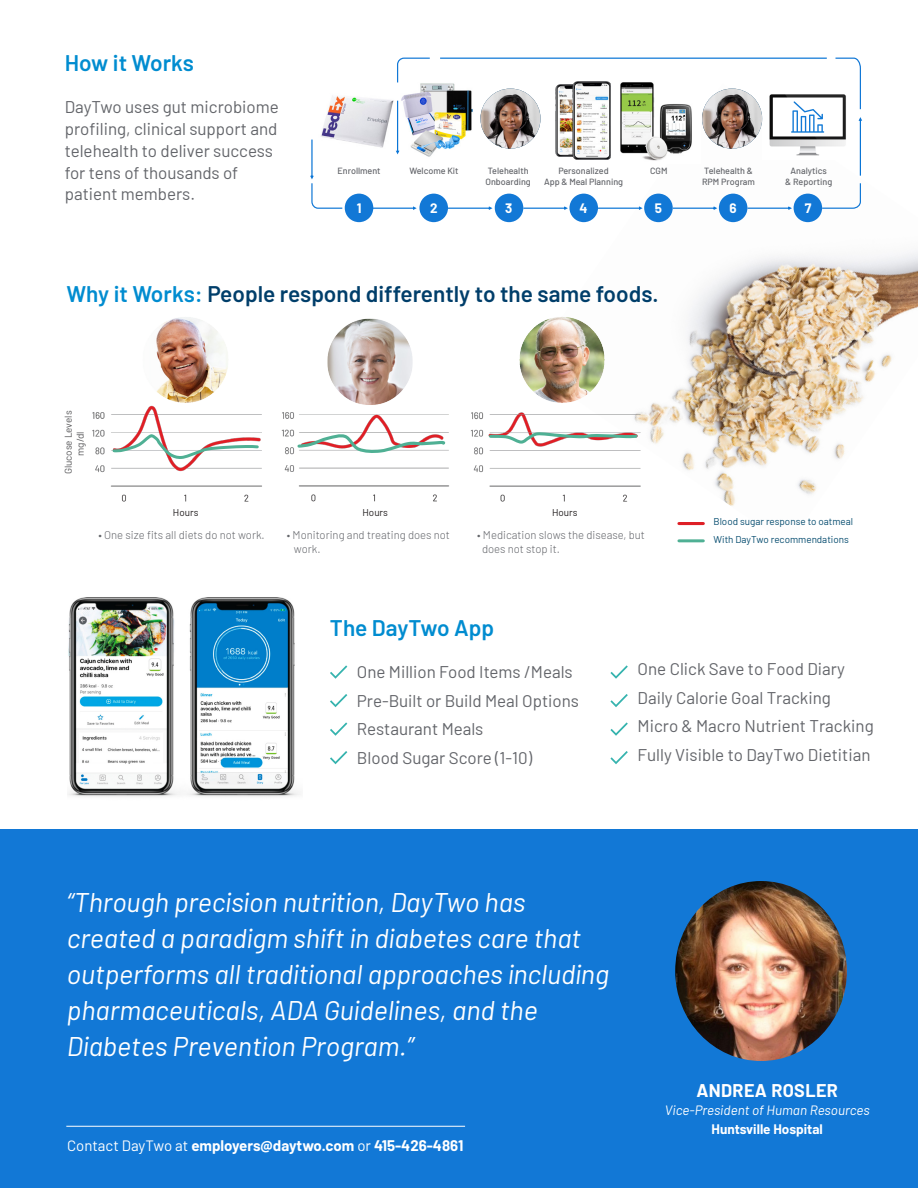
<style>
.page{position:relative;width:918px;height:1188px;background:#fff}
.page>*{position:absolute;margin:0;border:0;box-sizing:border-box;transform-origin:0 0}
.t1{font:italic 27px/36px "Barlow";color:#fff}
.t2{font:600 22.65px "Barlow";color:#003e6a}
.t3{font:600 22.65px "Barlow";color:#008cd0}
.t4{font:700 18px "Barlow";letter-spacing:.02em;color:#fff}
.t5{font:16.95px/21.8px "Barlow";color:#63656a}
.t6{font:700 15px "Barlow";color:#fff}
.t7{font:italic 13.5px "Barlow";color:#fff}
.t8{font:700 13.5px "Barlow";color:#fff}
.t9{font:700 13.35px "Barlow";color:#fff}
.t10{font:300 11.25px/13.5px "Barlow";color:#63656a}
.t11{font:9.9px "Barlow";color:#074d70}
.t12{font:9.9px/11.9px "Barlow";color:#58585a;text-align:center}
.t13{font:9.9px "Barlow";color:#231f20}
.t14{font:500 9px/10.8px "Barlow";color:#63656a}
.s1{color:#008cd0}
.s2{font-style:inherit}
.s3{font-weight:400}
</style>
<div class="page">
<div style="left:0;top:829px;width:918px;height:359px;background:#1278d6"></div>
<img style="left:68px;top:597px;width:232px;height:200px">
<img style="left:576px;top:120px;width:342px;height:423px">
<hr style="left:679px;top:522px;width:24px;height:3px;background:#de1f26">
<img style="left:156px;top:317px;width:72px;height:86px">
<img style="left:327px;top:319px;width:86px;height:85px">
<img style="left:92px;top:405px;width:170px;height:97px">
<img style="left:281px;top:404px;width:168px;height:98px">
<img style="left:470px;top:404px;width:175px;height:101px">
<img style="left:519px;top:317px;width:87px;height:87px">
<svg style="left:111px;top:431px;width:150px;height:30px"></svg>
<svg style="left:296px;top:433px;width:148px;height:23px"></svg>
<svg style="left:487px;top:430px;width:152px;height:15px"></svg>
<hr style="left:679px;top:539px;width:24px;height:3px;background:#4fb094">
<svg style="left:330px;top:694px;width:17px;height:13px"></svg>
<svg style="left:330px;top:722px;width:17px;height:14px"></svg>
<svg style="left:330px;top:751px;width:17px;height:13px"></svg>
<svg style="left:330px;top:665px;width:17px;height:14px"></svg>
<svg style="left:610px;top:694px;width:18px;height:13px"></svg>
<svg style="left:610px;top:722px;width:18px;height:14px"></svg>
<svg style="left:610px;top:751px;width:18px;height:13px"></svg>
<svg style="left:610px;top:665px;width:18px;height:14px"></svg>
<hr style="left:66px;top:1126px;width:399px;height:1px;background:#fff">
<img style="left:675px;top:881px;width:172px;height:180px">
<div style="left:644px;top:194px;width:29px;height:28px;background:#1278d6;border-radius:50%"></div>
<div style="left:345px;top:194px;width:28px;height:28px;background:#1278d6;border-radius:50%"></div>
<div style="left:419px;top:194px;width:29px;height:28px;background:#1278d6;border-radius:50%"></div>
<div style="left:495px;top:194px;width:28px;height:28px;background:#1278d6;border-radius:50%"></div>
<div style="left:569px;top:194px;width:29px;height:28px;background:#1278d6;border-radius:50%"></div>
<div style="left:719px;top:194px;width:28px;height:28px;background:#1278d6;border-radius:50%"></div>
<div style="left:794px;top:194px;width:28px;height:28px;background:#1278d6;border-radius:50%"></div>
<svg style="left:310px;top:57px;width:552px;height:153px"></svg>
<img style="left:480px;top:89px;width:61px;height:60px;border-radius:30px">
<img style="left:702px;top:89px;width:60px;height:60px;border-radius:30px">
<p class="t3" style="left:65px;top:47px;width:131px">How it Works</p>
<p class="t5" style="left:65px;top:95px;width:215px">DayTwo uses gut microbiome profiling, clinical support and telehealth to deliver success for tens of thousands of patient members.</p>
<p class="t14" style="left:337px;top:165px;width:45px">Enrollment</p>
<p class="t14" style="left:409px;top:165px;width:51px">Welcome Kit</p>
<p class="t14" style="left:486px;top:165px;width:47px">Telehealth<br>Onboarding</p>
<p class="t14" style="left:544px;top:165px;width:81px;text-align:center">Personalized<br>App &amp; Meal Planning</p>
<p class="t14" style="left:650px;top:165px;width:19px">CGM</p>
<p class="t14" style="left:702px;top:165px;width:54px">Telehealth &amp;<br>RPM Program</p>
<p class="t14" style="left:785px;top:165px;width:48px;text-align:center">Analytics<br>&amp; Reporting</p>
<p class="t9" style="left:357px;top:198px;width:6px">1</p>
<p class="t9" style="left:430px;top:198px;width:9px">2</p>
<p class="t9" style="left:505px;top:198px;width:9px">3</p>
<p class="t9" style="left:580px;top:198px;width:10px">4</p>
<p class="t9" style="left:655px;top:198px;width:9px">5</p>
<p class="t9" style="left:730px;top:198px;width:9px">6</p>
<p class="t9" style="left:805px;top:198px;width:8px">7</p>
<p class="t2" style="left:66px;top:277px;width:594px"><span class="s1">Why it Works:</span> People respond differently to the same foods.</p>
<p class="t12" style="left:62px;top:474px;width:65px;rotate:-90deg">Glucose Levels mg/dl</p>
<p class="t13" style="left:173px;top:505px;width:27px">Hours</p>
<p class="t13" style="left:362px;top:505px;width:27px">Hours</p>
<p class="t13" style="left:552px;top:505px;width:27px">Hours</p>
<p class="t10" style="left:99px;top:527px;width:168px">• One size fits all diets do not work.</p>
<p class="t10" style="left:294px;top:527px;width:157px;text-indent:-7px">• Monitoring and treating does not work.</p>
<p class="t10" style="left:482px;top:527px;width:164px;text-indent:-5px">• Medication slows the disease, but does not stop it.</p>
<p class="t11" style="left:713px;top:515px;width:141px">Blood sugar response to oatmeal</p>
<p class="t11" style="left:713px;top:532px;width:137px">With DayTwo recommendations</p>
<p class="t3" style="left:330px;top:611px;width:166px">The DayTwo App</p>
<p class="t5" style="left:357px;top:660px;width:217px">One Million Food Items /Meals</p>
<p class="t5" style="left:357px;top:688px;width:224px">Pre-Built or Build Meal Options</p>
<p class="t5" style="left:357px;top:717px;width:128px">Restaurant Meals</p>
<p class="t5" style="left:357px;top:745px;width:177px">Blood Sugar Score (1-10)</p>
<p class="t5" style="left:638px;top:654px;width:238px;line-height:28.5px">One Click Save to Food <span class="s2">D</span>iary<br>Daily Calorie Goal <span class="s2">T</span>racking<br>Micro &amp; Macro Nutrient Tracking<br>Fully Visible to DayTwo Dietitian</p>
<p class="t1" style="left:67px;top:882px;width:544px">“Through precision nutrition, DayTwo has created a paradigm shift in diabetes care that outperforms all traditional approaches including pharmaceuticals, ADA Guidelines, and the <span class="s2">D</span>iabetes <span class="s2">P</span>rev<span class="s2">e</span>ntion <span class="s2">P</span>rogram.”</p>
<p class="t6" style="left:67px;top:1135px;width:398px"><span class="s3">Contact DayTwo at</span> employers@daytwo.com <span class="s3">or</span> 415-426-4861</p>
<p class="t4" style="left:697px;top:1077px;width:143px">ANDREA ROSLER</p>
<p class="t7" style="left:665px;top:1101px;width:206px">Vice-President of Human Resources</p>
<p class="t8" style="left:712px;top:1119px;width:113px">Huntsville Hospital</p>
</div>
